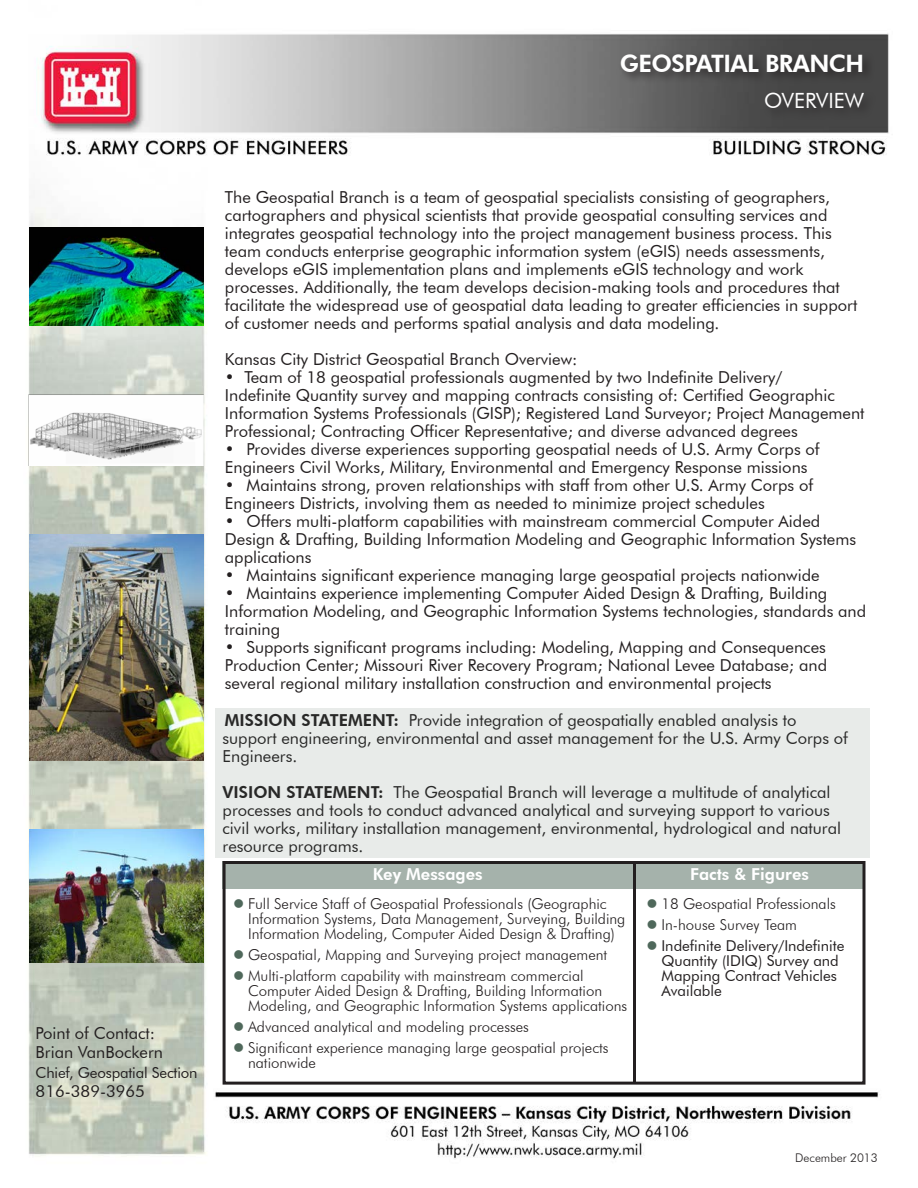
<style>
.page{position:relative;width:918px;height:1188px;background:#fff}
.page>*{position:absolute;margin:0;border:0;box-sizing:border-box;transform-origin:0 0}
.t1{font:800 24px "Futura BT";letter-spacing:-.025em;color:#fff}
.t2{font:21px "Futura BT";color:#fff}
.t3{font:16.5px/18px "Futura BT";color:#231f20}
.t4{font:800 16.5px "Futura BT";color:#fff}
.t5{font:300 15px/15px "Futura BT";color:#231f20}
.t6{font:15px/15px "Futura BT";color:#231f20}
.t7{font:300 12px "Futura BT";color:#231f20}
.s1{font-weight:800}
.s2{color:#4f685b}
</style>
<div class="page">
<img style="left:28px;top:33px;width:861px;height:1126px">
<div style="left:223px;top:861px;width:641px;height:27px;background:#a5b2ab"></div>
<hr style="left:633px;top:861px;width:3px;height:222px;background:#231f20">
<div style="left:618px;top:51px;width:258px;height:70px;background:#231f20;opacity:.75"></div>
<div style="left:223px;top:861px;width:643px;height:224px;border:3px solid #231f20"></div>
<img style="left:30px;top:227px;width:174px;height:99px">
<img style="left:28px;top:394px;width:176px;height:72px">
<img style="left:29px;top:535px;width:174px;height:226px">
<img style="left:29px;top:829px;width:174px;height:133px">
<div style="left:216px;top:709px;width:654px;height:149px;background:#e8ebe9"></div>
<svg style="left:244px;top:909px;width:15px;height:1px"></svg>
<svg style="left:244px;top:960px;width:15px;height:1px"></svg>
<svg style="left:244px;top:981px;width:15px;height:1px"></svg>
<svg style="left:244px;top:1032px;width:15px;height:1px"></svg>
<svg style="left:244px;top:1053px;width:15px;height:1px"></svg>
<svg style="left:658px;top:930px;width:15px;height:1px"></svg>
<svg style="left:658px;top:951px;width:15px;height:1px"></svg>
<p class="t1" style="left:620px;top:49px;width:246px">GEOSPATIAL BRANCH</p>
<p class="t2" style="left:764px;top:88px;width:101px">OVERVIEW</p>
<p class="t3" style="left:36px;top:1024px;width:121px">Point of Contact:</p>
<p class="t3" style="left:36px;top:1043px;width:129px">Brian VanBockern</p>
<p class="t6" style="left:36px;top:1065px;width:163px">Chief, Geospatial Section</p>
<p class="t3" style="left:36px;top:1082px;width:111px">816-389-3965</p>
<p class="t3" style="left:225px;top:188px;width:634px">The Geospatial Branch is a team of geospatial specialists consisting of geographers, cartographers and physical scientists that provide geospatial consulting services and integrates geospatial technology into the project management business process. This team conducts enterprise geographic information system (eGIS) needs assessments, develops eGIS implementation plans and implements eGIS technology and work processes. Additionally, the team develops decision-making tools and procedures that facilitate the widespread use of geospatial data leading to greater efficiencies in support of customer needs and performs spatial analysis and data modeling.</p>
<p class="t3" style="left:225px;top:350px;width:354px">Kansas City District Geospatial Branch Overview:</p>
<p class="t3" style="left:225px;top:368px;width:641px">• Team of 18 geospatial professionals augmented by two Indefinite Delivery/<br>Indefinite Quantity survey and mapping contracts consisting of: Certified Geographic Information Systems Professionals (GISP); Registered Land Surveyor; Project Management Professional; Contracting Officer Representative; and diverse advanced degrees</p>
<p class="t3" style="left:225px;top:440px;width:596px">• Provides diverse experiences supporting geospatial needs of U.S. Army Corps of<br>Engineers Civil Works, Military, Environmental and Emergency Response missions</p>
<p class="t3" style="left:225px;top:476px;width:590px">• Maintains strong, proven relationships with staff from other U.S. Army Corps of<br>Engineers Districts, involving them as needed to minimize project schedules</p>
<p class="t3" style="left:225px;top:512px;width:633px">• Offers multi-platform capabilities with mainstream commercial Computer Aided<br>Design &amp; Drafting, Building Information Modeling and Geographic Information Systems applications</p>
<p class="t3" style="left:225px;top:566px;width:596px">• Maintains significant experience managing large geospatial projects nationwide</p>
<p class="t3" style="left:225px;top:584px;width:643px">• Maintains experience implementing Computer Aided Design &amp; Drafting, Building<br>Information Modeling, and Geographic Information Systems technologies, standards and training</p>
<p class="t3" style="left:225px;top:638px;width:604px;text-align:justify">• Supports significant programs including: Modeling, Mapping and Consequences Production Center; Missouri River Recovery Program; National Levee Database; and several regional military installation construction and environmental projects</p>
<p class="t3" style="left:223px;top:711px;width:627px"><span class="s1">MISSION STATEMENT:</span> Provide integration of geospatially enabled analysis to support engineering, environmental and asset management for the U.S. Army Corps of<br>Engineers.</p>
<p class="t3" style="left:223px;top:783px;width:620px"><span class="s1">VISION STATEMENT:</span> The Geospatial Branch will leverage a multitude of analytical processes and tools to conduct advanced analytical and surveying support to various civil works, military installation management, environmental, hydrological and natural resource programs.</p>
<p class="t4" style="left:373px;top:864px;width:111px">Key Messages</p>
<p class="t4" style="left:690px;top:864px;width:120px">Facts &amp; Figures</p>
<p class="t5" style="left:248px;top:896px;width:379px;text-indent:-15px"><span class="s2">●</span> Full Service Staff of Geospatial Professionals (Geographic<br>Information Systems, Data Management, Surveying, Building<br>Information Modeling, Computer Aided Design &amp; Drafting)</p>
<p class="t5" style="left:233px;top:947px;width:376px"><span class="s2">●</span> Geospatial, Mapping and Surveying project management</p>
<p class="t5" style="left:248px;top:968px;width:381px;text-indent:-15px"><span class="s2">●</span> Multi-platform capability with mainstream commercial<br>Computer Aided Design &amp; Drafting, Building Information<br>Modeling, and Geographic Information Systems applications</p>
<p class="t5" style="left:233px;top:1019px;width:298px"><span class="s2">●</span> Advanced analytical and modeling processes</p>
<p class="t5" style="left:248px;top:1040px;width:362px;text-indent:-15px"><span class="s2">●</span> Significant experience managing large geospatial projects nationwide</p>
<p class="t5" style="left:646px;top:896px;width:191px"><span class="s2">●</span> 18 Geospatial Professionals</p>
<p class="t5" style="left:646px;top:917px;width:152px"><span class="s2">●</span> In-house Survey Team</p>
<p class="t6" style="left:661px;top:938px;width:184px;text-indent:-15px"><span class="s2">●</span> Indefinite Delivery/Indefinite<br>Quantity (IDIQ) Survey and<br>Mapping Contract Vehicles<br>Available</p>
<p class="t7" style="left:795px;top:1151px;width:84px">December 2013</p>
</div>
